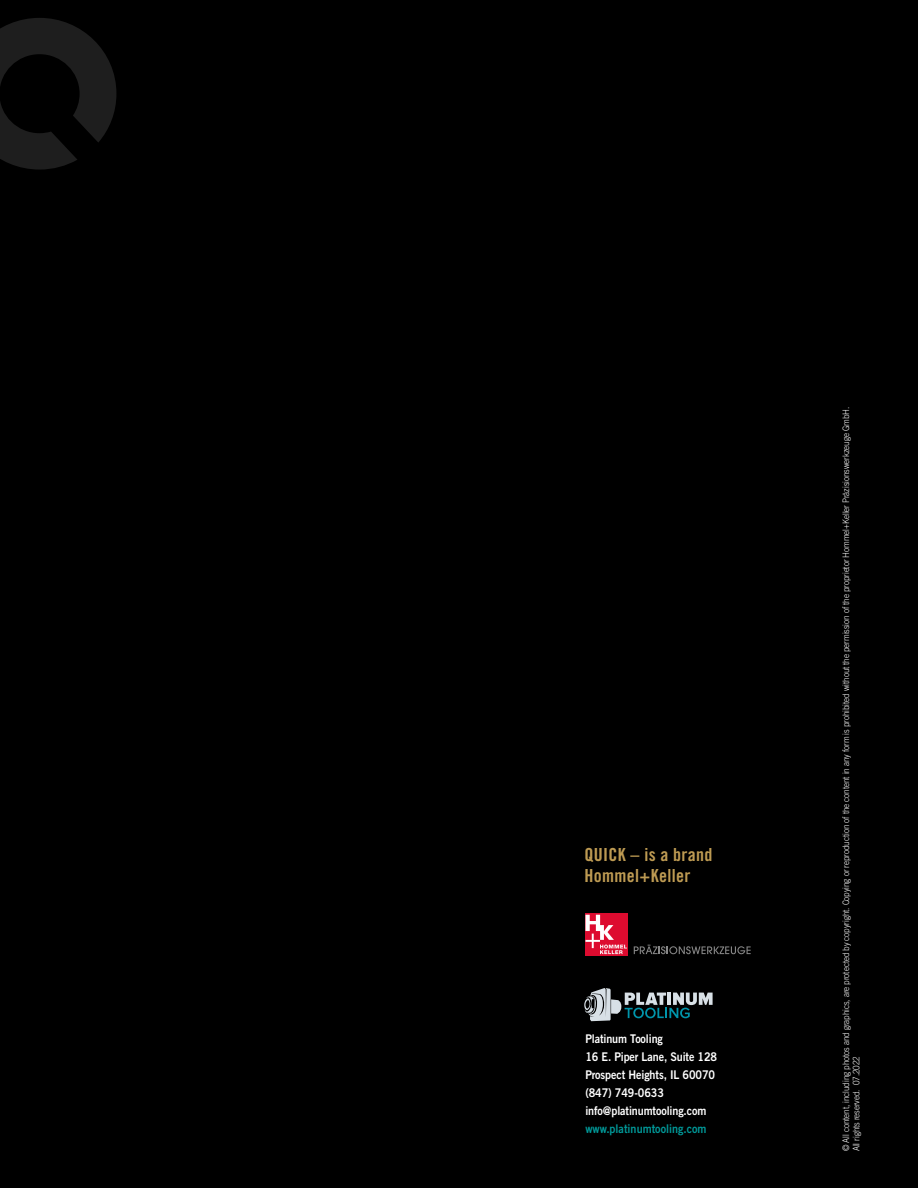
<style>
.page{position:relative;width:918px;height:1188px;background:#000}
.page>*{position:absolute;margin:0;border:0;box-sizing:border-box;transform-origin:0 0}
.t1{font:18px/21px "Trade Gothic LT Std Bd Cn 20";letter-spacing:.02em;color:#be9b53}
.t2{font:12px/18px "Trade Gothic LT Std Bd 2";letter-spacing:-.01em;color:#fff;scale:.9 1}
.t3{font:12px "Trade Gothic LT Std Bd 2";color:#099;scale:.9 1}
.t4{font:300 9px/10.5px "Trade Gothic LT Std";letter-spacing:-.01em;color:#fff;scale:.9 1}
</style>
<div class="page">
<svg style="left:634px;top:945px;width:117px;height:9px"></svg>
<svg style="left:585px;top:913px;width:43px;height:43px"></svg>
<svg style="left:585px;top:915px;width:42px;height:39px;background:#e54b66"></svg>
<svg style="left:0;top:18px;width:116px;height:152px"></svg>
<svg style="left:584px;top:988px;width:129px;height:33px"></svg>
<h1 class="t1" style="left:584px;top:844px;width:130px">QUICK – is a brand<br>Hommel+Keller</h1>
<h2 class="t2" style="left:585px;top:1029px;width:148px">Platinum Tooling<br>16 E. Piper Lane, Suite 128<br>Prospect Heights, IL 60070 (847) 749-0633 info@platinumtooling.com</h2>
<h2 class="t3" style="left:585px;top:1121px;width:136px">www.platinumtooling.com</h2>
<p class="t4" style="left:841px;top:1151px;width:829px;rotate:-90deg">© All content, including photos and graphics, are protected by copyright. Copying or reproduction of the content in any form is prohibited without the permission of the proprietor Hommel+Keller Präzisionswerkzeuge GmbH.<br>All rights reserved. 07.2022</p>
</div>
